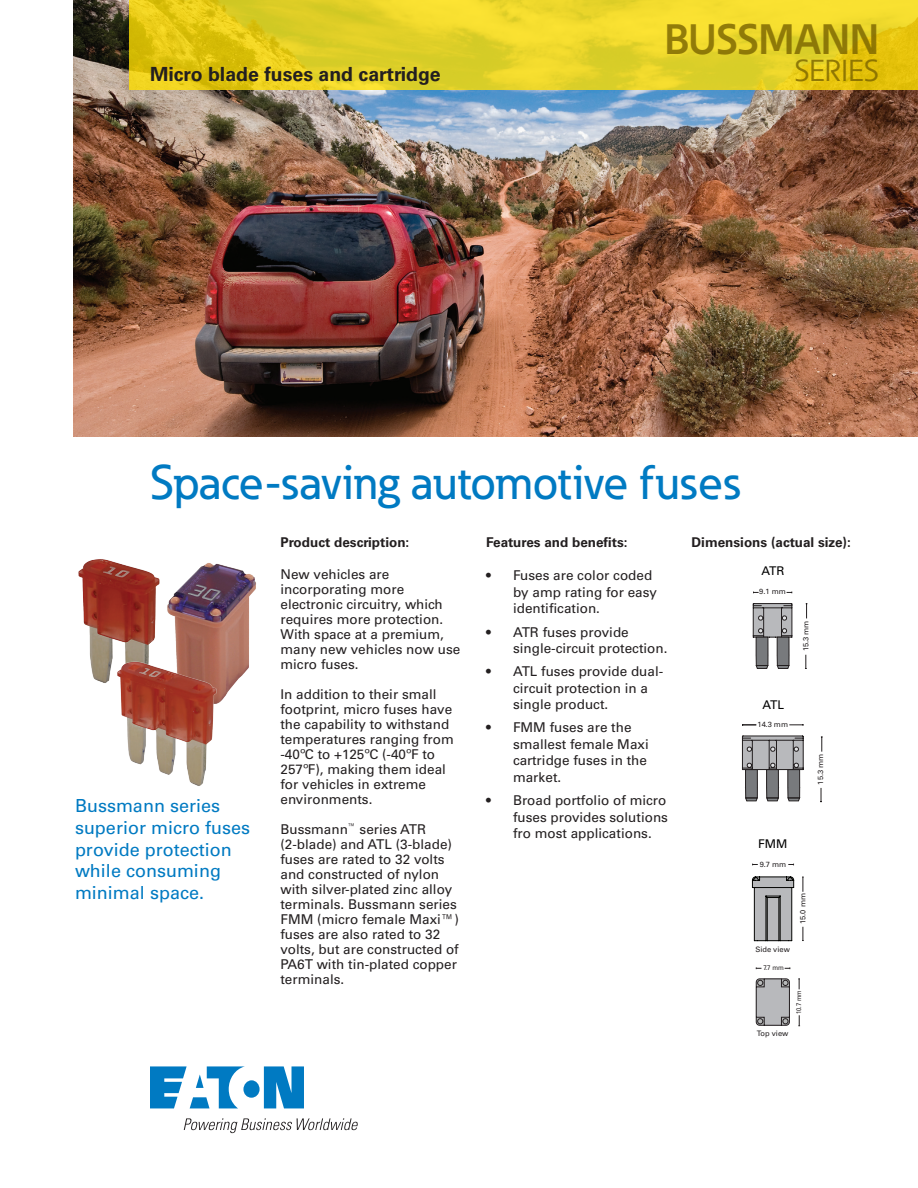
<style>
.page{position:relative;width:918px;height:1188px;background:#fff}
.page>*{position:absolute;margin:0;border:0;box-sizing:border-box;transform-origin:0 0}
.t1{font:500 48px "Eaton";color:#007ac2}
.t2{font:700 42px "Eaton";letter-spacing:.005em;color:#796300}
.t3{font:30px "Eaton";letter-spacing:-.005em;color:#796300}
.t4{font:700 19.5px "Univers LT Std";color:#231f20}
.t5{font:18px/21.6px "Univers LT Std";color:#007ac2}
.t6{font:13.5px/15px "Univers LT Std";color:#231f20}
.t7{font:700 13.5px "Univers LT Std";color:#231f20}
.t8{font:12px "Univers LT Std";color:#000}
.t9{font:7.5px "Univers LT Std";color:#231f20}
.t10{font:6.75px "Univers LT Std";color:#231f20;scale:.86 1}
.t11{font:6.75px "Univers LT Std";color:#231f20;scale:.9 1}
</style>
<div class="page">
<img style="left:78px;top:559px;width:76px;height:124px">
<img style="left:154px;top:563px;width:102px;height:138px">
<img style="left:73px;top:0;width:845px;height:436px">
<svg style="left:129px;top:0;width:789px;height:90px;background:#e7d124"></svg>
<svg style="left:150px;top:1066px;width:154px;height:42px"></svg>
<svg style="left:184px;top:1118px;width:174px;height:15px"></svg>
<svg style="left:752px;top:877px;width:42px;height:64px;background:#9e9fa1"></svg>
<svg style="left:802px;top:927px;width:2px;height:14px"></svg>
<svg style="left:802px;top:877px;width:2px;height:15px"></svg>
<img style="left:110px;top:657px;width:111px;height:129px">
<svg style="left:785px;top:967px;width:6px;height:2px"></svg>
<svg style="left:798px;top:1015px;width:2px;height:12px"></svg>
<svg style="left:798px;top:979px;width:2px;height:10px"></svg>
<svg style="left:756px;top:979px;width:34px;height:47px;background:#a0a0a3"></svg>
<svg style="left:805px;top:655px;width:2px;height:14px"></svg>
<svg style="left:806px;top:603px;width:1px;height:15px"></svg>
<svg style="left:753px;top:603px;width:39px;height:66px;background:#99999b"></svg>
<svg style="left:789px;top:724px;width:15px;height:2px"></svg>
<svg style="left:742px;top:736px;width:61px;height:65px"></svg>
<svg style="left:742px;top:724px;width:14px;height:2px"></svg>
<svg style="left:821px;top:737px;width:2px;height:15px"></svg>
<svg style="left:820px;top:788px;width:2px;height:14px"></svg>
<h3 class="t4" style="left:150px;top:63px;width:292px">Micro blade fuses and cartridge</h3>
<h2 class="t2" style="left:664px;top:13px;width:216px">BUSSMANN</h2>
<h3 class="t3" style="left:795px;top:52px;width:86px">SERIES</h3>
<h1 class="t1" style="left:150px;top:453px;width:591px">Space-saving automotive fuses</h1>
<p class="t7" style="left:486px;top:535px;width:143px">Features and benefits:</p>
<p class="t6" style="left:513px;top:567px;width:146px;line-height:16.5px;text-indent:-27px">• Fuses are color coded by amp rating for easy identification.</p>
<p class="t6" style="left:513px;top:624px;width:156px;line-height:16.5px;text-indent:-27px">• ATR fuses provide single-circuit protection.</p>
<p class="t6" style="left:513px;top:663px;width:152px;line-height:16.5px;text-indent:-27px">• ATL fuses provide dual&shy;circuit protection in a single product.</p>
<p class="t6" style="left:513px;top:720px;width:137px;line-height:16.5px;text-indent:-27px">• FMM fuses are the smallest female Maxi cartridge fuses in the market.</p>
<p class="t6" style="left:513px;top:792px;width:157px;line-height:16.5px;text-indent:-27px">• Broad portfolio of micro fuses provides solutions fro most applications.</p>
<p class="t7" style="left:692px;top:535px;width:161px">Dimensions (actual size):</p>
<p class="t7" style="left:280px;top:535px;width:130px">Product description:</p>
<p class="t6" style="left:280px;top:567px;width:181px">New vehicles are incorporating more electronic circuitry, which requires more protection.<br>With space at a premium, many new vehicles now use micro fuses.</p>
<p class="t6" style="left:280px;top:687px;width:175px">In addition to their small footprint, micro fuses have the capability to withstand temperatures ranging from -40oC to +125oC (-40oF to<br>257oF), making them ideal for vehicles in extreme environments.</p>
<p class="t6" style="left:280px;top:822px;width:180px">Bussmann<sup>™</sup> series ATR (2-blade) and ATL (3-blade) fuses are rated to 32 volts and constructed of nylon with silver-plated zinc alloy terminals. Bussmann series<br>FMM (micro female Maxi™) fuses are also rated to 32 volts, but are constructed of<br>PA6T with tin-plated copper terminals.</p>
<p class="t8" style="left:761px;top:564px;width:25px">ATR</p>
<p class="t9" style="left:759px;top:587px;width:28px">9.1 mm</p>
<p class="t9" style="left:801px;top:651px;width:32px;rotate:-90deg">15.3 mm</p>
<p class="t8" style="left:762px;top:698px;width:23px">ATL</p>
<p class="t9" style="left:758px;top:720px;width:32px">14.3 mm</p>
<p class="t9" style="left:816px;top:785px;width:32px;rotate:-90deg">15.3 mm</p>
<h3 class="t5" style="left:75px;top:795px;width:177px">Bussmann series superior micro fuses provide protection while consuming minimal space.</h3>
<p class="t8" style="left:758px;top:836px;width:31px">FMM</p>
<p class="t9" style="left:760px;top:860px;width:28px">9.7 mm</p>
<p class="t9" style="left:798px;top:924px;width:32px;rotate:-90deg">15.0 mm</p>
<p class="t9" style="left:755px;top:945px;width:36px">Side view</p>
<p class="t11" style="left:763px;top:964px;width:24px">7.7 mm</p>
<p class="t9" style="left:757px;top:1029px;width:33px">Top view</p>
<p class="t10" style="left:795px;top:1014px;width:29px;rotate:-90deg">10.7 mm</p>
</div>
